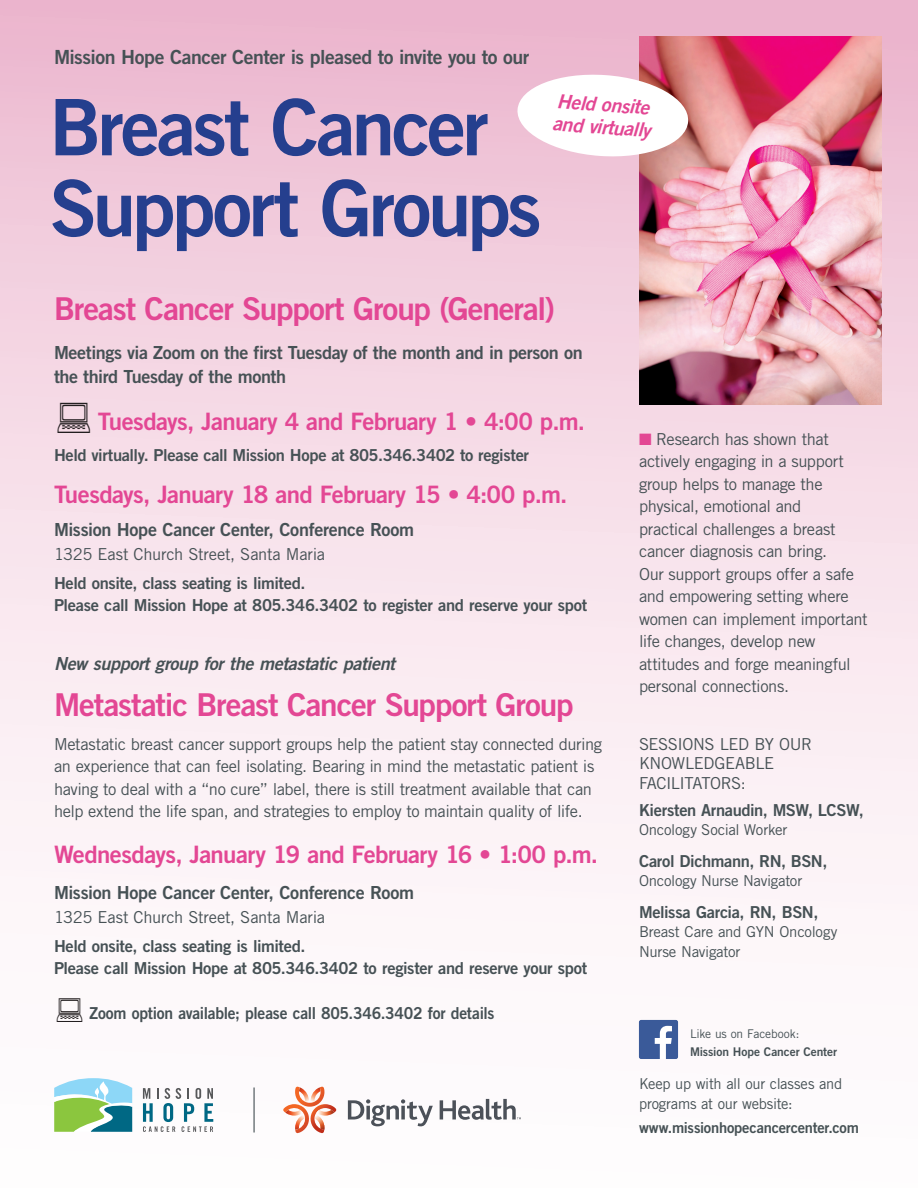
<style>
.page{position:relative;width:918px;height:1188px;background:#fff}
.page>*{position:absolute;margin:0;border:0;box-sizing:border-box;transform-origin:0 0}
.t1{font:78px/81px "Trade Gothic LT Std Bd 2";letter-spacing:-.04em;color:#253f8e}
.t2{font:31.5px "Trade Gothic LT Std Bd 2";letter-spacing:-.035em;color:#e34794}
.t3{font:24px "Trade Gothic LT Std Bd 2";letter-spacing:-.025em;color:#e34794}
.t4{font:19.5px "Trade Gothic LT Std Bd 2";letter-spacing:-.025em;color:#465155}
.t5{font:19.5px/22.5px "Trade Gothic LT Std Bd 2 Obl";color:#e34794}
.t6{font:18px/24px "Trade Gothic LT Std Bd 2";letter-spacing:-.02em;color:#465155}
.t7{font:18px "Trade Gothic LT Std Bd 2 Obl";letter-spacing:-.025em;color:#465155}
.t8{font:16.5px/22.5px "Trade Gothic LT Std";letter-spacing:-.025em;color:#465155}
.t9{font:16.5px/22.5px "Trade Gothic LT Std Bd 2";letter-spacing:-.02em;color:#465155}
.t10{font:16.5px "Trade Gothic LT Std Bd 2";letter-spacing:-.02em;color:#465155;scale:.95 1}
.t11{font:15px/19.5px "Trade Gothic LT Std";letter-spacing:-.02em;color:#465155}
.t12{font:15px "Trade Gothic LT Std Bd 2";letter-spacing:-.015em;color:#465155}
.t13{font:12px "Trade Gothic LT Std Bd 2";letter-spacing:-.005em;color:#465155}
.t14{font:12px "Trade Gothic LT Std";letter-spacing:-.01em;color:#465155}
.s1{color:#e34794}
</style>
<div class="page">
<div style="left:0;top:0;width:918px;height:1188px;background:linear-gradient(to bottom,#eebdd2,#fff)"></div>
<img style="left:639px;top:36px;width:243px;height:369px">
<svg style="left:639px;top:1020px;width:39px;height:39px"></svg>
<svg style="left:348px;top:1099px;width:85px;height:27px"></svg>
<svg style="left:440px;top:1099px;width:81px;height:21px"></svg>
<svg style="left:283px;top:1087px;width:53px;height:46px"></svg>
<svg style="left:54px;top:1078px;width:78px;height:54px"></svg>
<svg style="left:143px;top:1088px;width:70px;height:44px"></svg>
<hr style="left:254px;top:1088px;width:1px;height:44px;background:#465155">
<svg style="left:516px;top:72px;width:174px;height:87px"></svg>
<div style="left:58px;top:402px;width:77px;height:32px;background:#f5dbe6"></div>
<svg style="left:57px;top:998px;width:25px;height:24px"></svg>
<p class="t4" style="left:54px;top:45px;width:477px">Mission Hope Cancer Center is pleased to invite you to our</p>
<h1 class="t1" style="left:50px;top:86px;width:494px">Breast Cancer<br>Support Groups</h1>
<p class="t5" style="left:555px;top:90px;width:100px;rotate:4deg">Held onsite and virtually</p>
<h2 class="t2" style="left:54px;top:289px;width:503px">Breast Cancer Support Group (General)</h2>
<p class="t6" style="left:54px;top:341px;width:530px">Meetings via Zoom on the first Tuesday of the month and in person on the third Tuesday of the month</p>
<h3 class="t3" style="left:98px;top:407px;width:489px">Tuesdays, January 4 and February 1 • 4:00 p.m.</h3>
<p class="t9" style="left:54px;top:444px;width:477px">Held virtually. Please call Mission Hope at 805.346.3402 to register</p>
<h3 class="t3" style="left:54px;top:480px;width:515px">Tuesdays, January 18 and February 15 • 4:00 p.m.</h3>
<p class="t6" style="left:54px;top:518px;width:362px">Mission Hope Cancer Center, Conference Room</p>
<p class="t8" style="left:54px;top:543px;width:273px">1325 East Church Street, Santa Maria</p>
<p class="t9" style="left:54px;top:572px;width:535px">Held onsite, class seating is limited.<br>Please call Mission Hope at 805.346.3402 to register and reserve your spot</p>
<p class="t7" style="left:54px;top:652px;width:343px">New support group for the metastatic patient</p>
<h2 class="t2" style="left:54px;top:685px;width:521px">Metastatic Breast Cancer Support Group</h2>
<p class="t8" style="left:54px;top:733px;width:550px">Metastatic breast cancer support groups help the patient stay connected during an experience that can feel isolating. Bearing in mind the metastatic patient is having to deal with a “no cure” label, there is still treatment available that can help extend the life span, and strategies to employ to maintain quality of life.</p>
<h3 class="t3" style="left:54px;top:840px;width:546px">Wednesdays, January 19 and February 16 • 1:00 p.m.</h3>
<p class="t6" style="left:54px;top:881px;width:362px">Mission Hope Cancer Center, Conference Room</p>
<p class="t8" style="left:54px;top:906px;width:273px">1325 East Church Street, Santa Maria</p>
<p class="t9" style="left:54px;top:934px;width:535px">Held onsite, class seating is limited.<br>Please call Mission Hope at 805.346.3402 to register and reserve your spot</p>
<p class="t10" style="left:90px;top:1003px;width:428px">Zoom option available; please call 805.346.3402 for details</p>
<p class="t8" style="left:639px;top:427px;width:230px"><span class="s1">■</span> Research has shown that actively engaging in a support group helps to manage the physical, emotional and<br>practical challenges a breast cancer diagnosis can bring.<br>Our support groups offer a safe and empowering setting where women can implement important life changes, develop new attitudes and forge meaningful personal connections.</p>
<p class="t8" style="left:639px;top:734px;width:175px;line-height:19.5px">SESSIONS LED BY OUR<br>KNOWLEDGEABLE<br>FACILITATORS:</p>
<p class="t9" style="left:639px;top:799px;width:226px">Kiersten Arnaudin, MSW, LCSW,</p>
<p class="t11" style="left:639px;top:820px;width:150px">Oncology Social Worker</p>
<p class="t9" style="left:639px;top:849px;width:190px">Carol Dichmann, RN, BSN,</p>
<p class="t11" style="left:639px;top:871px;width:165px">Oncology Nurse Navigator</p>
<p class="t9" style="left:639px;top:900px;width:181px">Melissa Garcia, RN, BSN,</p>
<p class="t11" style="left:639px;top:922px;width:200px">Breast Care and GYN Oncology<br>Nurse Navigator</p>
<p class="t14" style="left:690px;top:1026px;width:111px">Like us on Facebook:</p>
<p class="t13" style="left:690px;top:1044px;width:149px">Mission Hope Cancer Center</p>
<p class="t11" style="left:639px;top:1074px;width:205px">Keep up with all our classes and programs at our website:</p>
<p class="t12" style="left:639px;top:1118px;width:221px">www.missionhopecancercenter.com</p>
</div>
